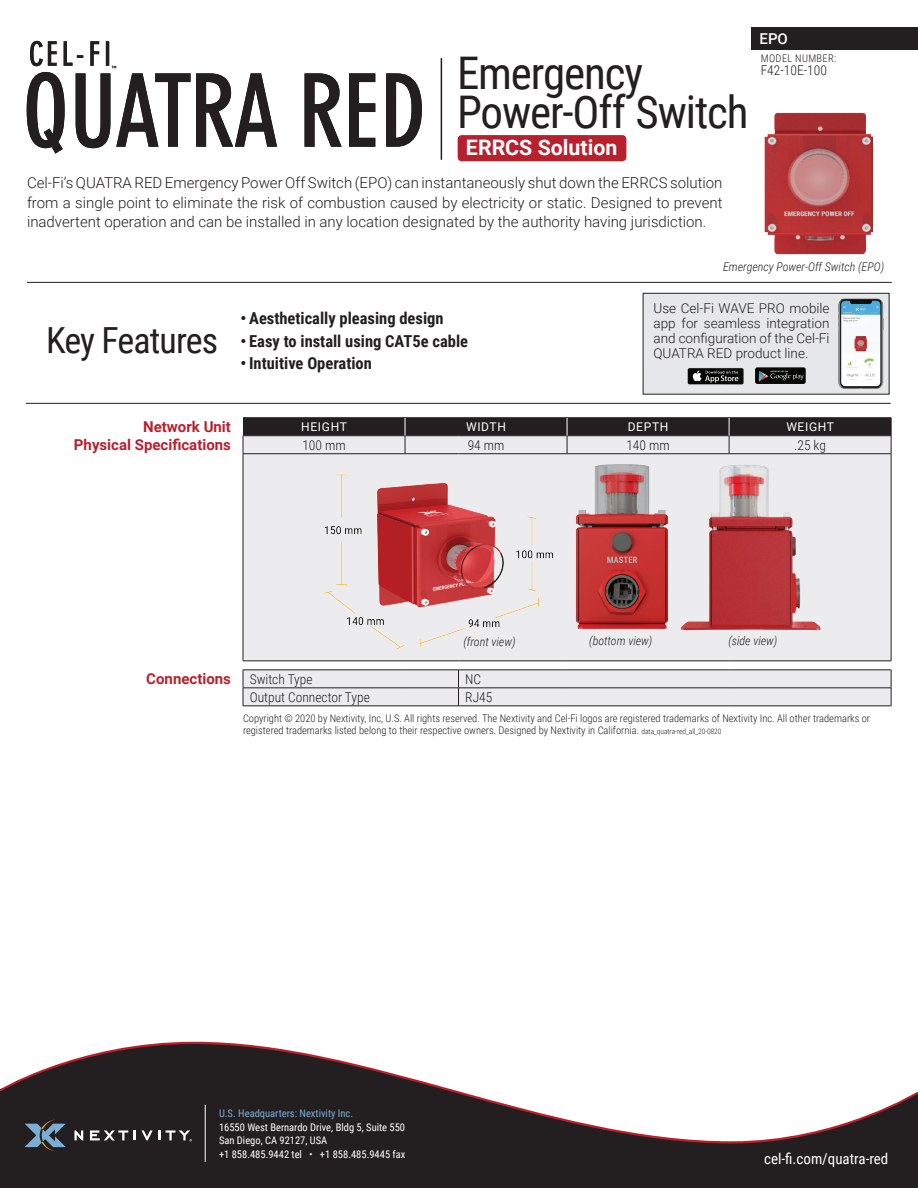
<style>
.page{position:relative;width:918px;height:1188px;background:#fff}
.page>*{position:absolute;margin:0;border:0;box-sizing:border-box;transform-origin:0 0}
.t1{font:45px/39px "Roboto Condensed";letter-spacing:-.025em;color:#231f20}
.t2{font:36px "Roboto Condensed";letter-spacing:-.025em;color:#231f20}
.t3{font:700 21.3px "Roboto";color:#fff}
.t4{font:700 16.5px "Roboto Condensed";color:#231f20}
.t5{font:300 15px/19.5px "Roboto";color:#231f20;text-align:justify}
.t6{font:700 15px "Roboto";color:#b9202e}
.t7{font:15px "Roboto Condensed";color:#fff}
.t8{font:500 15px "Roboto";color:#fff}
.t9{font:300 13.5px/15px "Roboto";color:#231f20;text-align:justify}
.t10{font:300 13.5px "Roboto Condensed";color:#231f20}
.t11{font:italic 300 12px "Roboto Condensed";color:#231f20}
.t12{font:12px "Roboto";letter-spacing:.055em;color:#fff}
.t13{font:300 10.5px/12px "Roboto Condensed";color:#231f20}
.t14{font:10.5px/13.5px "Roboto Condensed";color:#fff}
.t15{font:10.5px "Roboto Condensed";color:#7baed5}
.t16{font:300 10.5px "Roboto Condensed";letter-spacing:.035em;color:#231f20}
.s1{font-size:7.5px}
</style>
<div class="page">
<hr style="left:441px;top:58px;width:1px;height:102px;background:#231f20">
<svg style="left:27px;top:41px;width:250px;height:113px"></svg>
<svg style="left:305px;top:73px;width:37px;height:74px"></svg>
<svg style="left:349px;top:73px;width:26px;height:74px"></svg>
<svg style="left:386px;top:73px;width:36px;height:74px"></svg>
<div style="left:643px;top:293px;width:246px;height:101px;background:#e6e7e9"></div>
<div style="left:643px;top:293px;width:247px;height:102px;border:1px solid #231f20"></div>
<svg style="left:687px;top:368px;width:57px;height:17px"></svg>
<div style="left:688px;top:368px;width:55px;height:16px;background:#040503;border-radius:2px"></div>
<svg style="left:692px;top:368px;width:52px;height:17px"></svg>
<div style="left:755px;top:367px;width:51px;height:17px;background:#040503;border-radius:2px"></div>
<svg style="left:759px;top:371px;width:45px;height:11px"></svg>
<hr style="left:26px;top:403px;width:865px;height:1px;background:#231f20">
<hr style="left:27px;top:282px;width:865px;height:1px;background:#231f20">
<svg style="left:0;top:1044px;width:918px;height:144px;fill:#231f20"></svg>
<hr style="left:205px;top:1105px;width:1px;height:57px;background:#fff">
<svg style="left:25px;top:1120px;width:41px;height:31px"></svg>
<svg style="left:166px;top:1130px;width:26px;height:11px"></svg>
<svg style="left:134px;top:1130px;width:26px;height:10px"></svg>
<svg style="left:74px;top:1130px;width:9px;height:10px"></svg>
<svg style="left:90px;top:1130px;width:38px;height:10px"></svg>
<svg style="left:243px;top:454px;width:648px;height:252px;background:#e7e7e9"></svg>
<hr style="left:243px;top:417px;width:162px;height:1px;background:#231f20">
<hr style="left:405px;top:417px;width:54px;height:1px;background:#231f20">
<hr style="left:459px;top:417px;width:108px;height:1px;background:#231f20">
<hr style="left:567px;top:417px;width:107px;height:1px;background:#231f20">
<hr style="left:674px;top:417px;width:55px;height:1px;background:#231f20">
<hr style="left:729px;top:417px;width:162px;height:1px;background:#231f20">
<hr style="left:243px;top:454px;width:1px;height:207px;background:#231f20">
<hr style="left:891px;top:454px;width:1px;height:207px;background:#231f20">
<hr style="left:243px;top:688px;width:162px;height:1px;background:#231f20">
<svg style="left:243px;top:671px;width:1px;height:35px"></svg>
<hr style="left:405px;top:688px;width:54px;height:1px;background:#231f20">
<hr style="left:459px;top:688px;width:108px;height:1px;background:#231f20">
<svg style="left:458px;top:671px;width:1px;height:35px"></svg>
<hr style="left:567px;top:688px;width:107px;height:1px;background:#231f20">
<hr style="left:674px;top:688px;width:55px;height:1px;background:#231f20">
<hr style="left:729px;top:688px;width:162px;height:1px;background:#231f20">
<svg style="left:891px;top:670px;width:1px;height:36px"></svg>
<hr style="left:243px;top:661px;width:162px;height:1px;background:#231f20">
<hr style="left:405px;top:661px;width:54px;height:1px;background:#231f20">
<hr style="left:459px;top:661px;width:108px;height:1px;background:#231f20">
<hr style="left:567px;top:661px;width:107px;height:1px;background:#231f20">
<hr style="left:674px;top:661px;width:55px;height:1px;background:#231f20">
<hr style="left:729px;top:661px;width:162px;height:1px;background:#231f20">
<hr style="left:243px;top:670px;width:162px;height:1px;background:#231f20">
<hr style="left:405px;top:670px;width:54px;height:1px;background:#231f20">
<hr style="left:459px;top:670px;width:108px;height:1px;background:#231f20">
<hr style="left:567px;top:670px;width:107px;height:1px;background:#231f20">
<hr style="left:674px;top:670px;width:55px;height:1px;background:#231f20">
<hr style="left:729px;top:670px;width:162px;height:1px;background:#231f20">
<svg style="left:243px;top:418px;width:649px;height:36px;background:#828081"></svg>
<hr style="left:243px;top:706px;width:162px;height:1px;background:#231f20">
<hr style="left:405px;top:706px;width:54px;height:1px;background:#231f20">
<hr style="left:459px;top:706px;width:108px;height:1px;background:#231f20">
<hr style="left:567px;top:706px;width:107px;height:1px;background:#231f20">
<hr style="left:674px;top:706px;width:55px;height:1px;background:#231f20">
<hr style="left:729px;top:706px;width:162px;height:1px;background:#231f20">
<div style="left:313px;top:469px;width:253px;height:185px;background:#ececee"></div>
<img style="left:371px;top:477px;width:138px;height:141px">
<img style="left:576px;top:464px;width:83px;height:165px">
<img style="left:659px;top:461px;width:162px;height:173px">
<div style="left:458px;top:135px;width:168px;height:26px;background:#b9202e;border-radius:4px"></div>
<img style="left:764px;top:112px;width:108px;height:143px">
<div style="left:752px;top:27px;width:166px;height:23px;background:#231f20"></div>
<img style="left:838px;top:298px;width:46px;height:91px">
<img style="left:855px;top:335px;width:11px;height:17px">
<p class="t8" style="left:760px;top:28px;width:30px">EPO</p>
<h1 class="t1" style="left:457px;top:52px;width:293px">Emergency<br>Power-Off Switch</h1>
<p class="t16" style="left:761px;top:51px;width:77px">MODEL NUMBER:</p>
<p class="t10" style="left:761px;top:61px;width:68px">F42-10E-100</p>
<h3 class="t3" style="left:466px;top:133px;width:153px">ERRCS Solution</h3>
<p class="t5" style="left:27px;top:172px;width:697px">Cel-Fi’s QUATRA RED Emergency Power Off Switch (EPO) can instantaneously shut down the ERRCS solution from a single point to eliminate the risk of combustion caused by electricity or static. Designed to prevent inadvertent operation and can be installed in any location designated by the authority having jurisdiction.</p>
<h2 class="t2" style="left:46px;top:315px;width:174px">Key Features</h2>
<p class="t4" style="left:241px;top:307px;width:205px">• Aesthetically pleasing design</p>
<p class="t4" style="left:241px;top:329px;width:229px">• Easy to install using CAT5e cable</p>
<p class="t4" style="left:241px;top:352px;width:133px">• Intuitive Operation</p>
<p class="t11" style="left:723px;top:258px;width:163px">Emergency Power-Off Switch (EPO)</p>
<p class="t9" style="left:654px;top:301px;width:178px">Use Cel-Fi WAVE PRO mobile app for seamless integration and configuration of the Cel‑Fi QUATRA RED product line.</p>
<p class="t6" style="left:143px;top:417px;width:89px">Network Unit</p>
<p class="t12" style="left:301px;top:419px;width:47px">HEIGHT</p>
<p class="t12" style="left:466px;top:419px;width:41px">WIDTH</p>
<p class="t12" style="left:628px;top:419px;width:42px">DEPTH</p>
<p class="t12" style="left:786px;top:419px;width:49px">WEIGHT</p>
<p class="t6" style="left:74px;top:435px;width:159px">Physical Specifications</p>
<p class="t10" style="left:302px;top:436px;width:45px">100 mm</p>
<p class="t10" style="left:468px;top:436px;width:38px">94 mm</p>
<p class="t10" style="left:626px;top:436px;width:45px">140 mm</p>
<p class="t10" style="left:794px;top:436px;width:33px">.25 kg</p>
<p class="t11" style="left:463px;top:633px;width:54px">(front view)</p>
<p class="t11" style="left:589px;top:632px;width:65px">(bottom view)</p>
<p class="t11" style="left:728px;top:632px;width:51px">(side view)</p>
<p class="t6" style="left:146px;top:669px;width:86px">Connections</p>
<p class="t10" style="left:250px;top:670px;width:64px">Switch Type</p>
<p class="t10" style="left:465px;top:670px;width:17px">NC</p>
<p class="t10" style="left:250px;top:688px;width:122px">Output Connector Type</p>
<p class="t10" style="left:465px;top:688px;width:29px">RJ45</p>
<p class="t13" style="left:243px;top:712px;width:629px">Copyright © 2020 by Nextivity, Inc, U.S. All rights reserved. The Nextivity and Cel-Fi logos are registered trademarks of Nextivity Inc. All other trademarks or registered trademarks listed belong to their respective owners. Designed by Nextivity in California. <span class="s1">data_quatra-red_all_20-0820</span></p>
<p class="t15" style="left:219px;top:1106px;width:136px">U.S. Headquarters: Nextivity Inc.</p>
<p class="t14" style="left:219px;top:1120px;width:188px">16550 West Bernardo Drive, Bldg 5, Suite 550<br>San Diego, CA 92127, USA<br>+1 858.485.9442 tel • +1 858.485.9445 fax</p>
<p class="t7" style="left:764px;top:1148px;width:126px">cel-fi.com/quatra-red</p>
</div>
